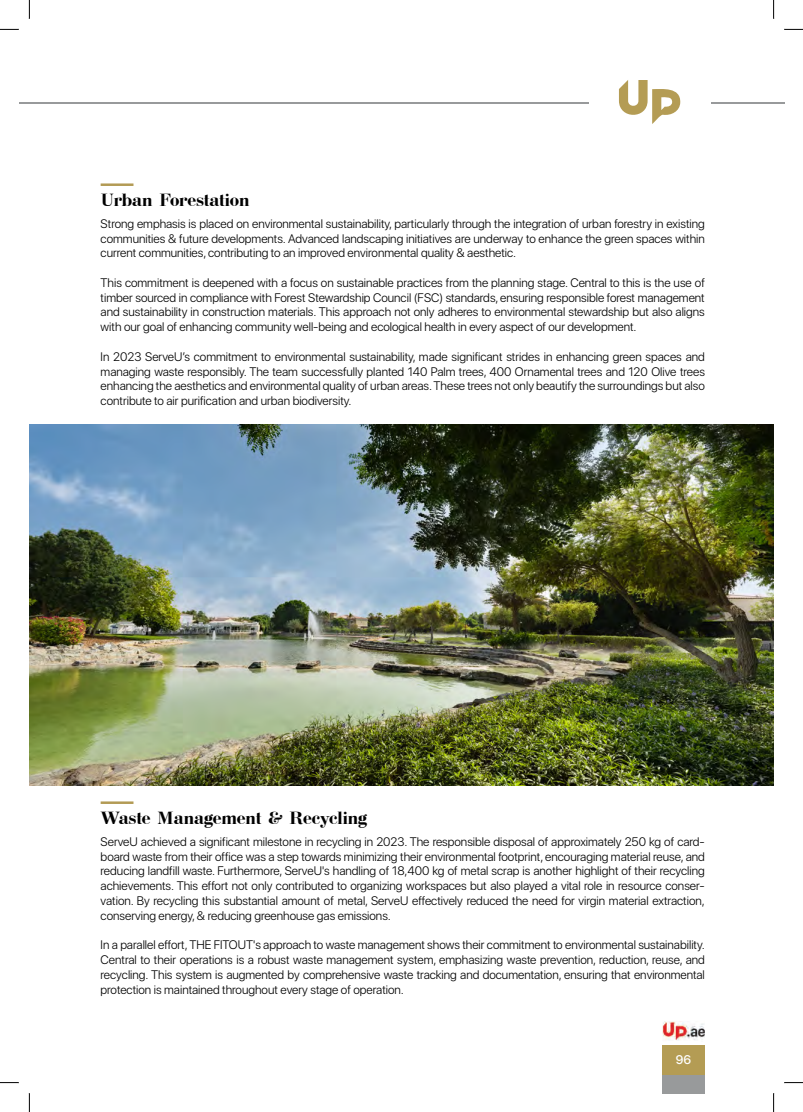
<style>
.page{position:relative;width:803px;height:1112px;background:#fff}
.page>*{position:absolute;margin:0;border:0;box-sizing:border-box;transform-origin:0 0}
.t1{font:18.75px "Bodoni Bold Cyrillic";letter-spacing:-.01em;color:#000}
.t2{font:500 12.5px "SF Pro Display";color:#fefefe}
.t3{font:300 12.38px/14.8px "SF Pro Display";color:#000;text-align:justify}
</style>
<div class="page">
<svg style="left:619px;top:80px;width:62px;height:44px"></svg>
<hr style="left:19px;top:102px;width:570px;height:1px;background:#989a9b">
<hr style="left:711px;top:102px;width:62px;height:1px;background:#989a9b">
<img style="left:662px;top:1021px;width:43px;height:20px">
<div style="left:662px;top:1044px;width:43px;height:38px;background:#b49c54"></div>
<div style="left:662px;top:1074px;width:43px;height:18px;background:#989a9b"></div>
<img style="left:29px;top:425px;width:744px;height:359px">
<hr style="left:101px;top:183px;width:32px;height:3px;background:#b39b55">
<hr style="left:101px;top:801px;width:32px;height:2px;background:#b39b55">
<svg style="left:0;top:29px;width:19px;height:1px"></svg>
<svg style="left:784px;top:29px;width:19px;height:1px"></svg>
<svg style="left:0;top:1082px;width:19px;height:1px"></svg>
<svg style="left:784px;top:1082px;width:19px;height:1px"></svg>
<svg style="left:29px;top:0;width:1px;height:19px"></svg>
<svg style="left:29px;top:1093px;width:1px;height:18px"></svg>
<svg style="left:773px;top:0;width:1px;height:19px"></svg>
<svg style="left:773px;top:1093px;width:1px;height:18px"></svg>
<p class="t1" style="left:101px;top:190px;width:150px">Urban Forestation</p>
<p class="t3" style="left:101px;top:216px;width:606px">Strong emphasis is placed on environmental sustainability, particularly through the integration of urban forestry in existing communities &amp; future developments. Advanced landscaping initiatives are underway to enhance the green spaces within current communities, contributing to an improved environmental quality &amp; aesthetic.</p>
<p class="t3" style="left:101px;top:275px;width:606px">This commitment is deepened with a focus on sustainable practices from the planning stage. Central to this is the use of timber sourced in compliance with Forest Stewardship Council (FSC) standards, ensuring responsible forest management and sustainability in construction materials. This approach not only adheres to environmental stewardship but also aligns with our goal of enhancing community well-being and ecological health in every aspect of our development.</p>
<p class="t3" style="left:101px;top:349px;width:606px">In 2023 ServeU’s commitment to environmental sustainability, made significant strides in enhancing green spaces and managing waste responsibly. The team successfully planted 140 Palm trees, 400 Ornamental trees and 120 Olive trees enhancing the aesthetics and environmental quality of urban areas. These trees not only beautify the surroundings but also contribute to air purification and urban biodiversity.</p>
<p class="t1" style="left:101px;top:808px;width:268px">Waste Management &amp; Recycling</p>
<p class="t3" style="left:101px;top:834px;width:606px">ServeU achieved a significant milestone in recycling in 2023. The responsible disposal of approximately 250 kg of card&shy;board waste from their office was a step towards minimizing their environmental footprint, encouraging material reuse, and reducing landfill waste. Furthermore, ServeU's handling of 18,400 kg of metal scrap is another highlight of their recycling achievements. This effort not only contributed to organizing workspaces but also played a vital role in resource conser&shy;vation. By recycling this substantial amount of metal, ServeU effectively reduced the need for virgin material extraction, conserving energy, &amp; reducing greenhouse gas emissions.</p>
<p class="t3" style="left:101px;top:937px;width:606px">In a parallel effort, THE FITOUT's approach to waste management shows their commitment to environmental sustainability.<br>Central to their operations is a robust waste management system, emphasizing waste prevention, reduction, reuse, and recycling. This system is augmented by comprehensive waste tracking and documentation, ensuring that environmental protection is maintained throughout every stage of operation.</p>
<p class="t2" style="left:676px;top:1050px;width:17px">96</p>
</div>
